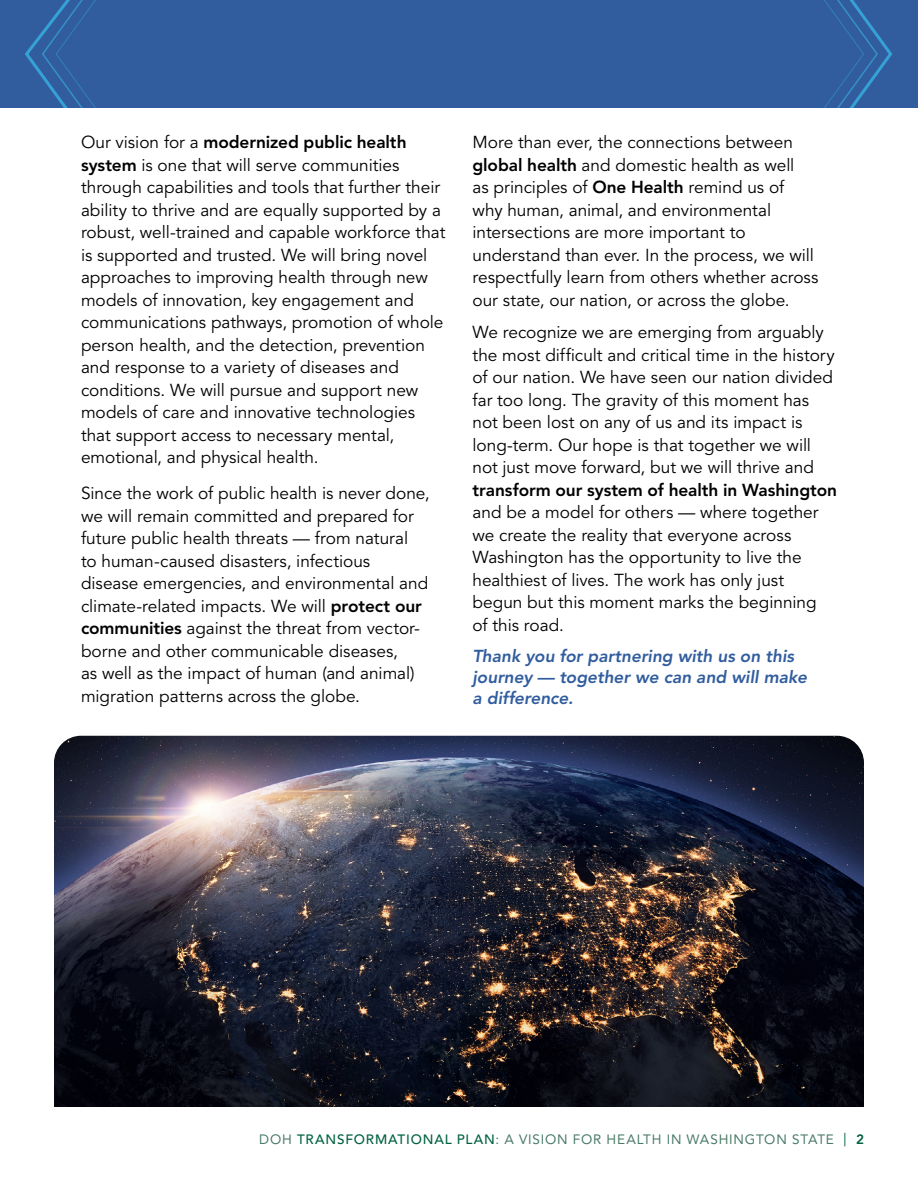
<style>
.page{position:relative;width:918px;height:1188px;background:#fff}
.page>*{position:absolute;margin:0;border:0;box-sizing:border-box;transform-origin:0 0}
.Body_page1{font:17.25px/22.5px "Avenir LT Std";color:#000}
.Top_bar{font:italic 800 17.25px/21px "Avenir LT Std";color:#315d9e}
.t1{font:13.5px "Avenir LT Std";letter-spacing:.06em;color:#4a7b68}
.s1{font-weight:800}
.s2{font-weight:500;color:#006142}
.s3{color:#006142}
.s4{font-weight:800;color:#006142}
</style>
<div class="page">
<div style="left:0;top:0;width:918px;height:108px;background:#315d9e"></div>
<svg style="left:824px;top:0;width:68px;height:108px"></svg>
<svg style="left:25px;top:0;width:71px;height:108px"></svg>
<img style="left:54px;top:736px;width:810px;height:371px">
<p class="Body_page1" style="left:81px;top:131px;width:366px">Our vision for a <span class="s1">modernized public health system</span> is one that will serve communities through capabilities and tools that further their ability to thrive and are equally supported by a robust, well-trained and capable workforce that is supported and trusted. We will bring novel approaches to improving health through new models of innovation, key engagement and communications pathways, promotion of whole person health, and the detection, prevention and response to a variety of diseases and conditions. We will pursue and support new models of care and innovative technologies that support access to necessary mental, emotional, and physical health.</p>
<p class="Body_page1" style="left:81px;top:482px;width:350px">Since the work of public health is never done, we will remain committed and prepared for future public health threats — from natural<br>to human-caused disasters, infectious disease emergencies, and environmental and climate-related impacts. We will <span class="s1">protect our communities</span> against the threat from vector&shy;borne and other communicable diseases,<br>as well as the impact of human (and animal) migration patterns across the globe.</p>
<p class="Body_page1" style="left:472px;top:131px;width:348px">More than ever, the connections between <span class="s1">global health</span> and domestic health as well<br>as principles of <span class="s1">One Health</span> remind us of why human, animal, and environmental intersections are more important to understand than ever. In the process, we will respectfully learn from others whether across our state, our nation, or across the globe.</p>
<p class="Body_page1" style="left:472px;top:321px;width:366px">We recognize we are emerging from arguably the most difficult and critical time in the history of our nation. We have seen our nation divided far too long. The gravity of this moment has not been lost on any of us and its impact is long-term. Our hope is that together we will not just move forward, but we will thrive and <span class="s1">transform our system of health in Washington </span>and be a model for others — where together we create the reality that everyone across Washington has the opportunity to live the healthiest of lives. The work has only just begun but this moment marks the beginning<br>of this road.</p>
<p class="Top_bar" style="left:472px;top:645px;width:336px">Thank you for partnering with us on this journey — together we can and will make a difference.</p>
<p class="t1" style="left:259px;top:1132px;width:606px">DOH <span class="s2">TRANSFORMATIONAL PLAN</span>: A VISION FOR HEALTH IN WASHINGTON STATE <span class="s3">|</span> <span class="s4">2</span></p>
</div>
